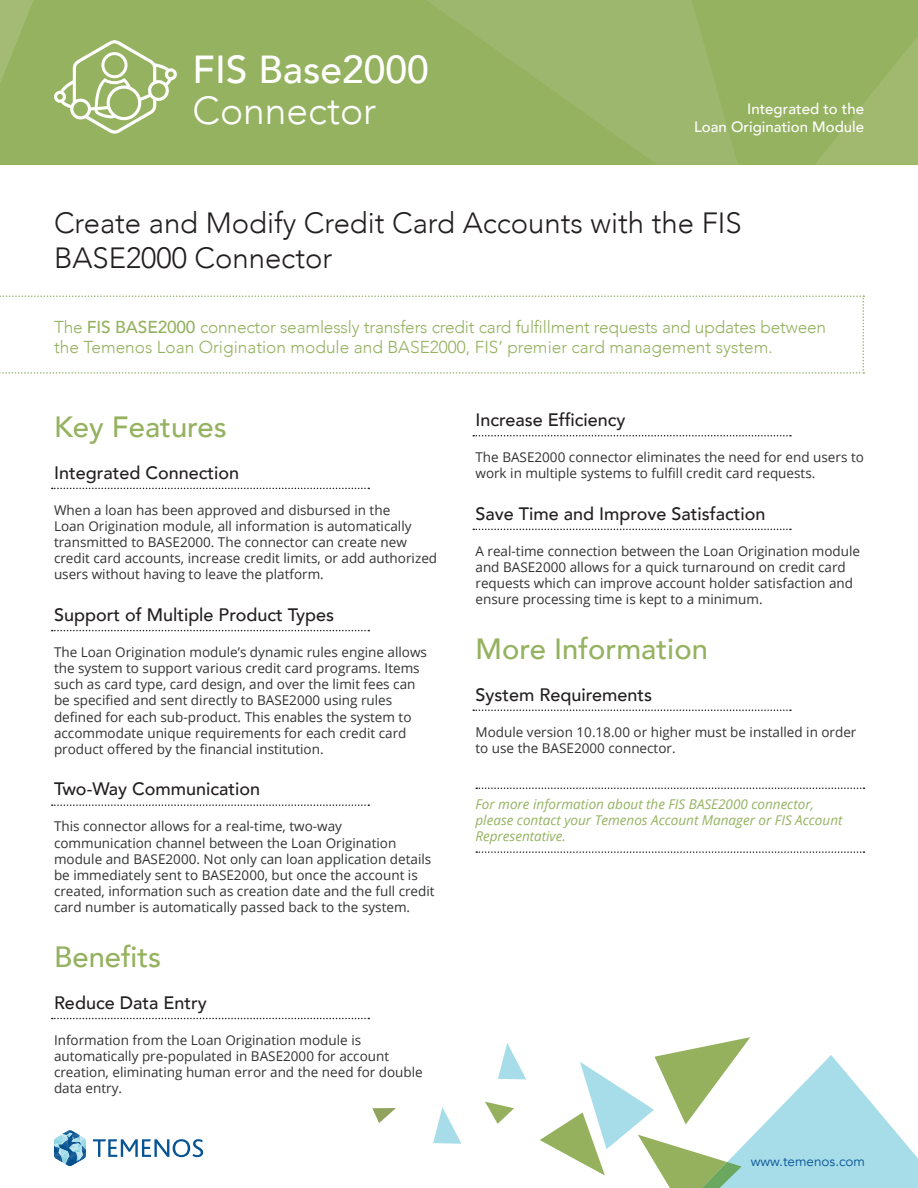
<style>
.page{position:relative;width:918px;height:1188px;background:#fff}
.page>*{position:absolute;margin:0;border:0;box-sizing:border-box;transform-origin:0 0}
.Connector_Name{font:500 39px "Avenir";color:#fff}
.Connector_Name-2{font:300 39px "Avenir";color:#fff}
.t1{font:300 29.25px/35.1px "Avenir";color:#231f20}
.Section_Titles{font:500 29.25px "Avenir";color:#95b260}
.Section_Header{font:500 18px "Avenir";color:#231f20}
.Opening_Paragraph{font:300 17.25px/20.7px "Avenir";letter-spacing:-.01em;color:#95b260}
.t2{font:500 15px/18px "Avenir";color:#fff;text-align:right}
.Paragraph{font:13.5px/16.2px "Open Sans";color:#313232}
.Footer_Info{font:italic 13.5px/16.2px "Open Sans";color:#95b260}
.t3{font:13.5px "Avenir";color:#075394}
.s1{font-weight:500}
</style>
<div class="page">
<svg style="left:433px;top:1107px;width:28px;height:37px"></svg>
<svg style="left:498px;top:1043px;width:28px;height:36px"></svg>
<svg style="left:485px;top:1102px;width:29px;height:22px"></svg>
<svg style="left:372px;top:1108px;width:24px;height:15px"></svg>
<svg style="left:540px;top:1037px;width:378px;height:151px"></svg>
<div style="left:0;top:0;width:918px;height:165px;background:#95b260"></div>
<svg style="left:0;top:0;width:33px;height:83px"></svg>
<svg style="left:427px;top:0;width:310px;height:164px;fill:#9eb76e"></svg>
<svg style="left:816px;top:36px;width:102px;height:128px"></svg>
<svg style="left:54px;top:40px;width:123px;height:94px"></svg>
<svg style="left:54px;top:1130px;width:32px;height:36px"></svg>
<svg style="left:93px;top:1139px;width:110px;height:18px"></svg>
<svg style="left:0;top:296px;width:864px;height:78px"></svg>
<svg style="left:473px;top:435px;width:318px;height:1px"></svg>
<svg style="left:473px;top:529px;width:318px;height:1px"></svg>
<svg style="left:473px;top:710px;width:318px;height:1px"></svg>
<svg style="left:476px;top:788px;width:388px;height:1px"></svg>
<svg style="left:476px;top:851px;width:388px;height:2px"></svg>
<svg style="left:52px;top:488px;width:317px;height:1px"></svg>
<svg style="left:52px;top:630px;width:317px;height:1px"></svg>
<svg style="left:52px;top:804px;width:317px;height:2px"></svg>
<svg style="left:52px;top:1018px;width:317px;height:1px"></svg>
<p class="Connector_Name" style="left:193px;top:36px;width:238px">FIS Base2000</p>
<p class="Connector_Name-2" style="left:193px;top:87px;width:185px">Connector</p>
<p class="t2" style="left:694px;top:99px;width:172px">Integrated to the<br>Loan Origination Module</p>
<p class="t1" style="left:54px;top:206px;width:689px">Create and Modify Credit Card Accounts with the FIS<br>BASE2000 Connector</p>
<p class="Opening_Paragraph" style="left:54px;top:316px;width:774px">The <span class="s1">FIS BASE2000</span> connector seamlessly transfers credit card fulfillment requests and updates between the Temenos Loan Origination module and BASE2000, FIS’ premier card management system.</p>
<p class="Section_Titles" style="left:54px;top:402px;width:174px">Key Features</p>
<p class="Section_Header" style="left:54px;top:457px;width:187px">Integrated Connection</p>
<p class="Paragraph" style="left:54px;top:501px;width:385px">When a loan has been approved and disbursed in the<br>Loan Origination module, all information is automatically transmitted to BASE2000. The connector can create new credit card accounts, increase credit limits, or add authorized users without having to leave the platform.</p>
<p class="Section_Header" style="left:54px;top:599px;width:282px">Support of Multiple Product Types</p>
<p class="Paragraph" style="left:54px;top:644px;width:374px">The Loan Origination module’s dynamic rules engine allows the system to support various credit card programs. Items such as card type, card design, and over the limit fees can be specified and sent directly to BASE2000 using rules defined for each sub-product. This enables the system to accommodate unique requirements for each credit card product offered by the financial institution.</p>
<p class="Section_Header" style="left:54px;top:774px;width:208px">Two-Way Communication</p>
<p class="Paragraph" style="left:54px;top:818px;width:382px">This connector allows for a real-time, two-way communication channel between the Loan Origination module and BASE2000. Not only can loan application details be immediately sent to BASE2000, but once the account is created, information such as creation date and the full credit card number is automatically passed back to the system.</p>
<p class="Section_Titles" style="left:54px;top:932px;width:109px">Benefits</p>
<p class="Section_Header" style="left:54px;top:987px;width:154px">Reduce Data Entry</p>
<p class="Paragraph" style="left:54px;top:1031px;width:370px">Information from the Loan Origination module is automatically pre-populated in BASE2000 for account creation, eliminating human error and the need for double data entry.</p>
<p class="Section_Header" style="left:476px;top:404px;width:152px">Increase Efficiency</p>
<p class="Paragraph" style="left:476px;top:449px;width:390px">The BASE2000 connector eliminates the need for end users to work in multiple systems to fulfill credit card requests.</p>
<p class="Section_Header" style="left:476px;top:498px;width:292px">Save Time and Improve Satisfaction</p>
<p class="Paragraph" style="left:476px;top:542px;width:386px">A real-time connection between the Loan Origination module and BASE2000 allows for a quick turnaround on credit card requests which can improve account holder satisfaction and ensure processing time is kept to a minimum.</p>
<p class="Section_Titles" style="left:476px;top:624px;width:234px">More Information</p>
<p class="Section_Header" style="left:476px;top:679px;width:178px">System Requirements</p>
<p class="Paragraph" style="left:476px;top:723px;width:382px">Module version 10.18.00 or higher must be installed in order to use the BASE2000 connector.</p>
<p class="Footer_Info" style="left:476px;top:795px;width:368px">For more information about the FIS BASE2000 connector, please contact your Temenos Account Manager or FIS Account<br>Representative.</p>
<p class="t3" style="left:751px;top:1153px;width:116px">www.temenos.com</p>
</div>
